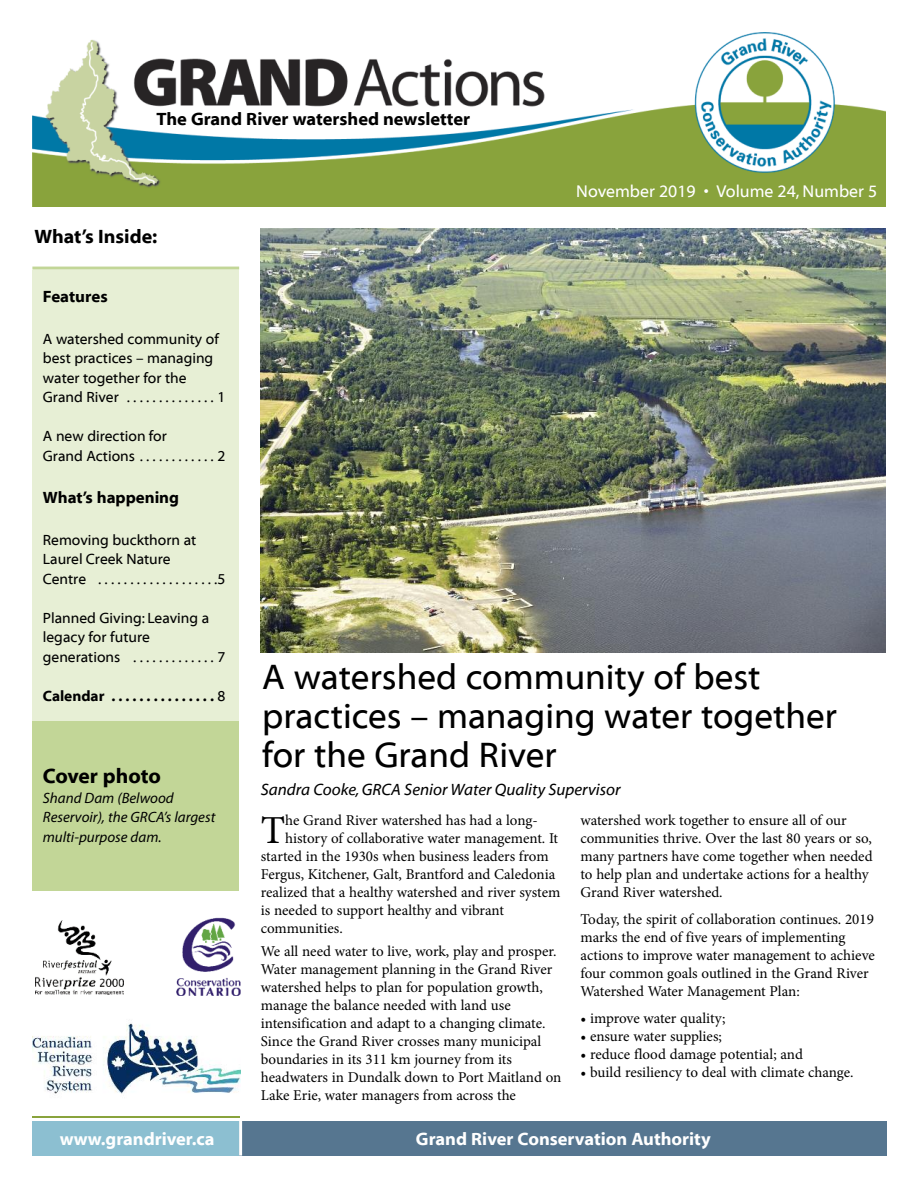
<style>
.page{position:relative;width:918px;height:1188px;background:#fff}
.page>*{position:absolute;margin:0;border:0;box-sizing:border-box;transform-origin:0 0}
.t1{font:39.75px "Minion Pro";color:#000}
.t2{font:36px/39px "Myriad Web Pro";color:#000}
.t3{font:700 21px "Myriad Web Pro";letter-spacing:-.005em;color:#000}
.t4{font:700 19.5px "Myriad Web Pro";color:#000}
.t5{font:700 18px "Myriad Web Pro";color:#fff}
.t6{font:700 18px "Myriad Web Pro";color:#000}
.t7{font:17.25px "Myriad Web Pro";color:#fff}
.t8{font:italic 16.5px "Myriad Web Pro";color:#000}
.t9{font:700 16.5px "Myriad Web Pro";color:#000}
.t10{font:15px/18px "Minion Pro";letter-spacing:-.005em;color:#000}
.t11{font:15px/19.5px "Myriad Web Pro";color:#000}
.t12{font:italic 15px/19.5px "Myriad Pro";color:#000}
.t13{font:700 15px "Myriad Web Pro";color:#000}
.s1{font-weight:400}
</style>
<div class="page">
<div style="left:32px;top:1121px;width:207px;height:35px;background:#8cbfd1"></div>
<div style="left:239px;top:1121px;width:648px;height:35px;background:#567690"></div>
<img style="left:32px;top:1116px;width:207px;height:2px">
<img style="left:33px;top:32px;width:852px;height:174px">
<img style="left:35px;top:921px;width:89px;height:74px">
<img style="left:176px;top:917px;width:65px;height:79px">
<hr style="left:239px;top:1121px;width:3px;height:35px;background:#fff">
<img style="left:32px;top:1023px;width:208px;height:71px">
<div style="left:32px;top:270px;width:207px;height:454px;background:#e7efd5"></div>
<hr style="left:32px;top:267px;width:207px;height:3px;background:#c2d697">
<div style="left:32px;top:721px;width:207px;height:170px;background:#c2d697"></div>
<img style="left:261px;top:229px;width:625px;height:423px">
<p class="t6" style="left:157px;top:109px;width:315px">The Grand River watershed newsletter</p>
<h3 class="t4" style="left:35px;top:226px;width:124px">What’s Inside:</h3>
<p class="t7" style="left:576px;top:182px;width:303px">November 2019 • Volume 24, Number 5</p>
<p class="t9" style="left:43px;top:287px;width:66px">Features</p>
<p class="t11" style="left:43px;top:329px;width:184px">A watershed community of best practices – managing water together for the<br>Grand River . . . . . . . . . . . . . . 1</p>
<p class="t11" style="left:43px;top:427px;width:184px">A new direction for<br>Grand Actions . . . . . . . . . . . . 2</p>
<p class="t9" style="left:43px;top:488px;width:138px">What’s happening</p>
<p class="t11" style="left:43px;top:530px;width:184px">Removing buckthorn at<br>Laurel Creek Nature<br>Centre . . . . . . . . . . . . . . . . . . .5</p>
<p class="t11" style="left:43px;top:608px;width:184px">Planned Giving: Leaving a legacy for future generations . . . . . . . . . . . . . 7</p>
<p class="t13" style="left:43px;top:688px;width:184px">Calendar . . . . . . . . . . . . . . . <span class="s1">8</span></p>
<h3 class="t3" style="left:43px;top:764px;width:120px">Cover photo</h3>
<p class="t12" style="left:43px;top:789px;width:174px">Shand Dam (Belwood<br>Reservoir), the GRCA’s largest multi-purpose dam.</p>
<h2 class="t2" style="left:262px;top:658px;width:576px">A watershed community of best practices – managing water together for the Grand River</h2>
<p class="t8" style="left:261px;top:780px;width:361px">Sandra Cooke,GRCA Senior Water Quality Supervisor</p>
<h1 class="t1" style="left:261px;top:816px;width:26px">T</h1>
<p class="t10" style="left:285px;top:813px;width:254px">he Grand River watershed has had a long-</p>
<p class="t10" style="left:285px;top:831px;width:275px">history of collaborative water management. It</p>
<p class="t10" style="left:261px;top:849px;width:289px">started in the 1930s when business leaders from</p>
<p class="t10" style="left:261px;top:867px;width:296px">Fergus, Kitchener, Galt, Brantford and Caledonia</p>
<p class="t10" style="left:261px;top:885px;width:301px">realized that a healthy watershed and river system</p>
<p class="t10" style="left:261px;top:903px;width:245px">is needed to support healthy and vibrant</p>
<p class="t10" style="left:261px;top:921px;width:84px">communities.</p>
<p class="t10" style="left:261px;top:943px;width:302px">We all need water to live, work, play and prosper.<br>Water management planning in the Grand River watershed helps to plan for population growth, manage the balance needed with land use intensification and adapt to a changing climate.<br>Since the Grand River crosses many municipal boundaries in its 311 km journey from its headwaters in Dundalk down to Port Maitland on Lake Erie, water managers from across the</p>
<p class="t10" style="left:580px;top:813px;width:294px">watershed work together to ensure all of our communities thrive. Over the last 80 years or so, many partners have come together when needed to help plan and undertake actions for a healthy Grand River watershed.</p>
<p class="t10" style="left:580px;top:912px;width:296px">Today, the spirit of collaboration continues. 2019 marks the end of five years of implementing actions to improve water management to achieve four common goals outlined in the Grand River Watershed Water Management Plan:</p>
<p class="t10" style="left:580px;top:1011px;width:146px">• improve water quality;</p>
<p class="t10" style="left:580px;top:1029px;width:143px">• ensure water supplies;</p>
<p class="t10" style="left:580px;top:1047px;width:224px">• reduce flood damage potential; and</p>
<p class="t10" style="left:580px;top:1065px;width:275px">• build resiliency to deal with climate change.</p>
<p class="t5" style="left:60px;top:1129px;width:156px">www.grandriver.ca</p>
<p class="t5" style="left:416px;top:1129px;width:296px">Grand River Conservation Authority</p>
</div>
